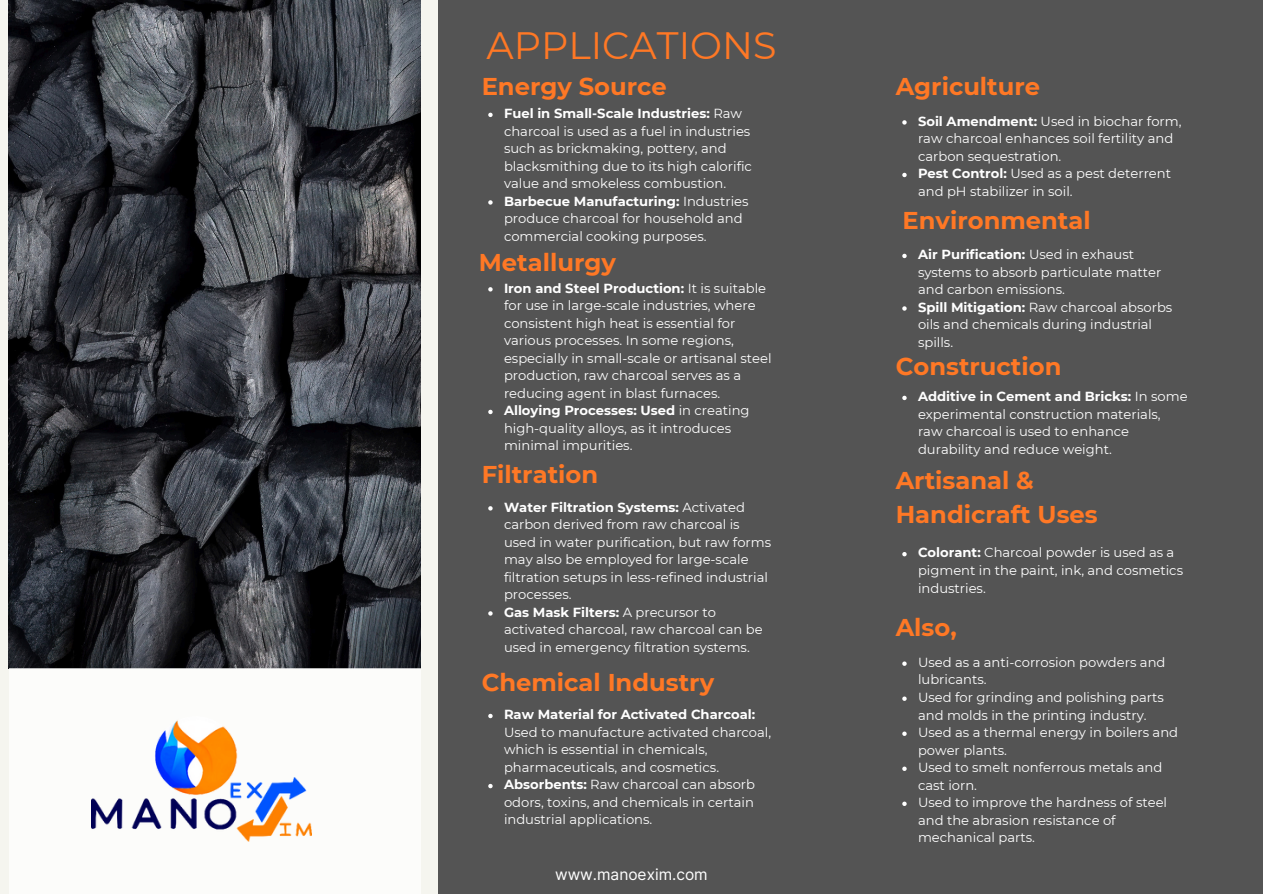
<style>
.page{position:relative;width:1263px;height:894px;background:#fff}
.page>*{position:absolute;margin:0;border:0;box-sizing:border-box;transform-origin:0 0}
.t1{font:38.1px "Montserrat";color:#ff7825}
.t2{font:700 24.3px/33.8px "Montserrat";color:#ff7825}
.t3{font:15.45px "Inter";color:#fff}
.t4{font:13.2px/17.5px "Montserrat";color:#fff}
.s1{font-weight:700}
</style>
<div class="page">
<div style="left:0;top:0;width:1263px;height:893px;background:#f5f5ef"></div>
<div style="left:439px;top:0;width:824px;height:893px;background:#545454"></div>
<img style="left:9px;top:0;width:412px;height:668px">
<svg style="left:488px;top:506px;width:5px;height:4px"></svg>
<svg style="left:488px;top:611px;width:5px;height:4px"></svg>
<svg style="left:488px;top:287px;width:5px;height:4px"></svg>
<svg style="left:488px;top:409px;width:5px;height:5px"></svg>
<svg style="left:488px;top:113px;width:5px;height:4px"></svg>
<svg style="left:488px;top:200px;width:5px;height:4px"></svg>
<svg style="left:488px;top:713px;width:5px;height:5px"></svg>
<svg style="left:488px;top:783px;width:5px;height:5px"></svg>
<svg style="left:902px;top:120px;width:5px;height:5px"></svg>
<svg style="left:902px;top:173px;width:5px;height:4px"></svg>
<svg style="left:902px;top:254px;width:5px;height:4px"></svg>
<svg style="left:902px;top:306px;width:5px;height:4px"></svg>
<svg style="left:902px;top:395px;width:5px;height:5px"></svg>
<svg style="left:902px;top:552px;width:5px;height:4px"></svg>
<div style="left:9px;top:668px;width:412px;height:225px;background:#fff"></div>
<svg style="left:902px;top:661px;width:5px;height:4px"></svg>
<svg style="left:902px;top:696px;width:5px;height:4px"></svg>
<svg style="left:902px;top:731px;width:5px;height:4px"></svg>
<svg style="left:902px;top:766px;width:5px;height:4px"></svg>
<svg style="left:902px;top:801px;width:5px;height:4px"></svg>
<img style="left:91px;top:720px;width:221px;height:120px">
<h2 class="t1" style="left:486px;top:22px;width:291px">APPLICATIONS</h2>
<h1 class="t2" style="left:482px;top:69px;width:187px">Energy Source</h1>
<p class="t4" style="left:504px;top:105px;width:250px"><span class="s1">Fuel in Small-Scale Industries:</span> Raw charcoal is used as a fuel in industries such as brickmaking, pottery, and blacksmithing due to its high calorific value and smokeless combustion.</p>
<p class="t4" style="left:504px;top:192px;width:246px"><span class="s1">Barbecue Manufacturing:</span> Industries produce charcoal for household and commercial cooking purposes.</p>
<p class="t2" style="left:479px;top:245px;width:139px">Metallurgy</p>
<p class="t4" style="left:504px;top:279px;width:269px"><span class="s1">Iron and Steel Production:</span> It is suitable for use in large-scale industries, where consistent high heat is essential for various processes. In some regions, especially in small-scale or artisanal steel production, raw charcoal serves as a reducing agent in blast furnaces.</p>
<h2 class="t4" style="left:504px;top:401px;width:247px"><span class="s1">Alloying Processes: Used</span> in creating high-quality alloys, as it introduces minimal impurities.</h2>
<p class="t2" style="left:482px;top:457px;width:118px">Filtration</p>
<h2 class="t4" style="left:504px;top:498px;width:269px"><span class="s1">Water Filtration Systems:</span> Activated carbon derived from raw charcoal is used in water purification, but raw forms may also be employed for large-scale filtration setups in less-refined industrial processes.</h2>
<p class="t4" style="left:504px;top:603px;width:260px"><span class="s1">Gas Mask Filters:</span> A precursor to activated charcoal, raw charcoal can be used in emergency filtration systems.</p>
<p class="t2" style="left:482px;top:665px;width:234px">Chemical Industry</p>
<p class="t4" style="left:504px;top:705px;width:269px"><span class="s1">Raw Material for Activated Charcoal:<br></span>Used to manufacture activated charcoal, which is essential in chemicals, pharmaceuticals, and cosmetics.</p>
<h2 class="t4" style="left:504px;top:775px;width:253px;text-align:justify"><span class="s1">Absorbents:</span> Raw charcoal can absorb odors, toxins, and chemicals in certain industrial applications.</h2>
<p class="t3" style="left:555px;top:864px;width:154px">www.manoexim.com</p>
<p class="t2" style="left:896px;top:69px;width:146px">Agriculture</p>
<p class="t4" style="left:918px;top:112px;width:265px"><span class="s1">Soil Amendment:</span> Used in biochar form, raw charcoal enhances soil fertility and carbon sequestration.</p>
<h3 class="t4" style="left:918px;top:165px;width:255px"><span class="s1">Pest Control:</span> Used as a pest deterrent and pH stabilizer in soil.</h3>
<p class="t2" style="left:903px;top:204px;width:190px">Environmental</p>
<h2 class="t4" style="left:918px;top:246px;width:245px"><span class="s1">Air Purification:</span> Used in exhaust systems to absorb particulate matter and carbon emissions.</h2>
<p class="t4" style="left:918px;top:298px;width:256px"><span class="s1">Spill Mitigation:</span> Raw charcoal absorbs oils and chemicals during industrial spills.</p>
<p class="t2" style="left:896px;top:349px;width:167px">Construction</p>
<h2 class="t4" style="left:918px;top:387px;width:271px"><span class="s1">Additive in Cement and Bricks:</span> In some experimental construction materials, raw charcoal is used to enhance durability and reduce weight.</h2>
<p class="t2" style="left:896px;top:463px;width:204px">Artisanal &amp;<br>Handicraft Uses</p>
<p class="t4" style="left:918px;top:543px;width:267px"><span class="s1">Colorant:</span> Charcoal powder is used as a pigment in the paint, ink, and cosmetics industries.</p>
<h2 class="t2" style="left:896px;top:610px;width:62px">Also,</h2>
<p class="t4" style="left:918px;top:653px;width:249px">Used as a anti-corrosion powders and lubricants.</p>
<h2 class="t4" style="left:918px;top:688px;width:247px">Used for grinding and polishing parts and molds in the printing industry.</h2>
<p class="t4" style="left:918px;top:723px;width:262px">Used as a thermal energy in boilers and power plants.</p>
<h2 class="t4" style="left:918px;top:758px;width:246px">Used to smelt nonferrous metals and cast iorn.</h2>
<p class="t4" style="left:918px;top:793px;width:251px">Used to improve the hardness of steel and the abrasion resistance of mechanical parts.</p>
</div>
